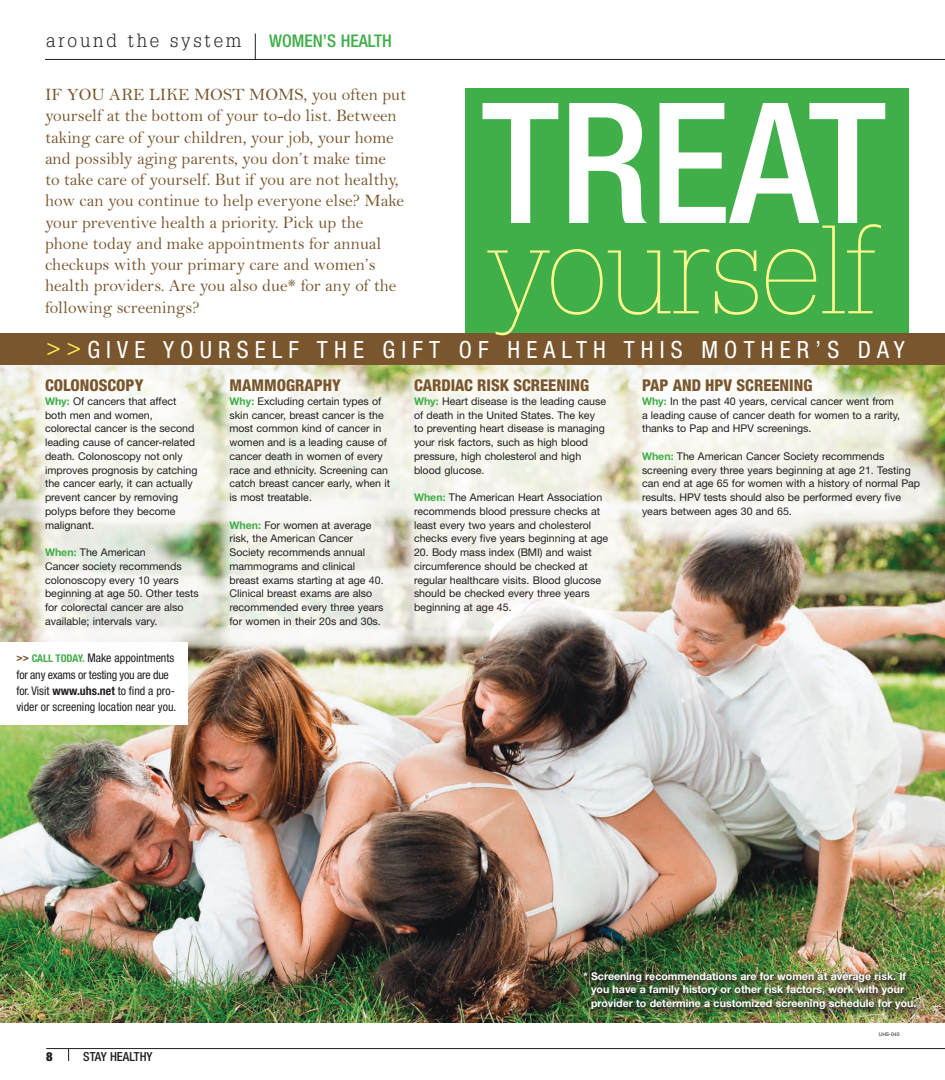
<style>
.page{position:relative;width:945px;height:1080px;background:#fff}
.page>*{position:absolute;margin:0;border:0;box-sizing:border-box;transform-origin:0 0}
.t1{font:500 condensed 168.12px "Helvetica Neue LT Std";color:#fff}
.t2{font:100 122.5px "Glypha LT Std";letter-spacing:-.02em;color:#fff68d}
._04_Deck_feature_UHS{font:condensed 23.75px "Helvetica Neue LT Std";letter-spacing:.26em;color:#fff}
.t3{font:300 18.75px "Glypha LT Std";letter-spacing:.15em;color:#231f20}
._01_Body_No_Indent_U{font:17.5px/21.2px "Bell MT Std";color:#79562d}
.t4{font:800 condensed 16.25px "Helvetica Neue LT Std";color:#79562d}
.t5{font:500 condensed 12.5px "Helvetica Neue LT Std";color:#231f20}
.t6{font:900 condensed 12.5px "Helvetica Neue LT Std";color:#231f20}
._06_CTA_body_UHS_SH{font:condensed 11.88px/16.2px "Helvetica Neue LT Std";color:#231f20}
._02_Sidebar_body_no{font:10.62px/13.8px "Helvetica Neue LT Std";color:#231f20}
._02_Sidebar_body_ind{font:10.62px/13.8px "Helvetica Neue LT Std";color:#231f20}
._02_Sidebar_body_no-2{font:700 10.62px/13.8px "Helvetica Neue LT Std";color:#fff}
._02_sidebar_body_NO{font:5px "Helvetica Neue LT Std";color:#231f20}
.s1{font-family:"Helvetica Neue LT Std";font-weight:500;font-stretch:condensed;font-size:17.5px;color:#40ae49}
.s2{color:#fff34f}
.s3{font-weight:700;color:#40ae49}
.s4{font-weight:700;font-size:10.62px;color:#79562d}
.s5{font-weight:700;font-size:10.62px;color:#40ae49}
.s6{font-weight:700}
</style>
<div class="page">
<div style="left:465px;top:88px;width:444px;height:410px;background:#40ae49"></div>
<img style="left:0;top:364px;width:945px;height:659px">
<hr style="left:46px;top:1048px;width:899px;height:1px;background:#231f20">
<svg style="left:68px;top:1049px;width:1px;height:12px"></svg>
<div style="left:209px;top:358px;width:219px;height:306px;background:#fff;opacity:.87"></div>
<div style="left:25px;top:358px;width:211px;height:307px;background:#fff;opacity:.87"></div>
<div style="left:622px;top:358px;width:323px;height:197px;background:#fff;opacity:.87"></div>
<div style="left:394px;top:358px;width:252px;height:293px;background:#fff;opacity:.87"></div>
<img style="left:580px;top:968px;width:345px;height:50px">
<div style="left:0;top:333px;width:945px;height:31px;background:#79562d"></div>
<div style="left:0;top:642px;width:188px;height:83px;background:#fff"></div>
<hr style="left:45px;top:59px;width:900px;height:1px;background:#231f20">
<svg style="left:255px;top:34px;width:1px;height:25px"></svg>
<p class="t3" style="left:46px;top:29px;width:347px">around the system <span class="s1">WOMEN’S HEALTH</span></p>
<p class="_01_Body_No_Indent_U" style="left:45px;top:84px;width:363px">IF YOU ARE LIKE MOST MOMS, you often put yourself at the bottom of your to-do list. Between taking care of your children, your job, your home and possibly aging parents, you don’t make time<br>to take care of yourself. But if you are not healthy, how can you continue to help everyone else? Make your preventive health a priority. Pick up the phone today and make appointments for annual checkups with your primary care and women’s health providers. Are you also due* for any of the following screenings?</p>
<p class="t1" style="left:481px;top:63px;width:406px">TREAT</p>
<p class="t2" style="left:488px;top:199px;width:393px">yourself</p>
<p class="_04_Deck_feature_UHS" style="left:47px;top:336px;width:860px"><span class="s2">&gt;&gt;</span>GIVE YOURSELF THE GIFT OF HEALTH THIS MOTHER’S DAY</p>
<p class="t4" style="left:45px;top:375px;width:100px">COLONOSCOPY</p>
<p class="_02_Sidebar_body_no" style="left:45px;top:394px;width:154px"><span class="s3">Why:</span> Of cancers that affect both men and women, colorectal cancer is the second leading cause of cancer-related death. Colonoscopy not only improves prognosis by catching the cancer early, it can actually prevent cancer by removing polyps before they become malignant.</p>
<p class="_02_Sidebar_body_no" style="left:45px;top:545px;width:155px"><span class="s3">When:</span> The American<br>Cancer society recommends colonoscopy every 10 years beginning at age 50. Other tests for colorectal cancer are also available; intervals vary.</p>
<p class="_06_CTA_body_UHS_SH" style="left:16px;top:650px;width:161px"><span class="s4">&gt;&gt;</span> <span class="s5">CALL TODAY.</span> Make appointments for any exams or testing you are due for. Visit <span class="s6">www.uhs.net</span> to find a pro&shy;vider or screening location near you.</p>
<p class="t4" style="left:230px;top:375px;width:113px">MAMMOGRAPHY</p>
<p class="_02_Sidebar_body_no" style="left:230px;top:394px;width:162px"><span class="s3">Why:</span> Excluding certain types of skin cancer, breast cancer is the most common kind of cancer in women and is a leading cause of cancer death in women of every race and ethnicity. Screening can catch breast cancer early, when it is most treatable.</p>
<p class="_02_Sidebar_body_ind" style="left:230px;top:518px;width:156px"><span class="s3">When:</span> For women at average risk, the American Cancer<br>Society recommends annual mammograms and clinical breast exams starting at age 40.<br>Clinical breast exams are also recommended every three years for women in their 20s and 30s.</p>
<p class="t4" style="left:414px;top:375px;width:177px">CARDIAC RISK SCREENING</p>
<p class="_02_Sidebar_body_no" style="left:414px;top:394px;width:194px"><span class="s3">Why:</span> Heart disease is the leading cause of death in the United States. The key to preventing heart disease is managing your risk factors, such as high blood pressure, high cholesterol and high blood glucose.</p>
<p class="_02_Sidebar_body_ind" style="left:414px;top:490px;width:196px"><span class="s3">When:</span> The American Heart Association recommends blood pressure checks at least every two years and cholesterol checks every five years beginning at age</p>
<p class="_02_Sidebar_body_ind" style="left:414px;top:545px;width:189px">20. Body mass index (BMI) and waist circumference should be checked at regular healthcare visits. Blood glucose should be checked every three years beginning at age 45.</p>
<p class="t4" style="left:642px;top:375px;width:172px">PAP AND HPV SCREENING</p>
<p class="_02_Sidebar_body_no" style="left:642px;top:394px;width:260px"><span class="s3">Why:</span> In the past 40 years, cervical cancer went from a leading cause of cancer death for women to a rarity, thanks to Pap and HPV screenings.</p>
<p class="_02_Sidebar_body_ind" style="left:642px;top:449px;width:280px"><span class="s3">When:</span> The American Cancer Society recommends screening every three years beginning at age 21. Testing can end at age 65 for women with a history of normal Pap results. HPV tests should also be performed every five years between ages 30 and 65.</p>
<p class="t6" style="left:46px;top:1049px;width:8px">8</p>
<p class="t5" style="left:83px;top:1049px;width:71px">STAY HEALTHY</p>
<p class="_02_Sidebar_body_no-2" style="left:591px;top:969px;width:327px;text-indent:-8px">* Screening recommendations are for women at average risk. If you have a family history or other risk factors, work with your provider to determine a customized screening schedule for you.</p>
<p class="_02_sidebar_body_NO" style="left:879px;top:1031px;width:22px">UHS-040</p>
</div>
